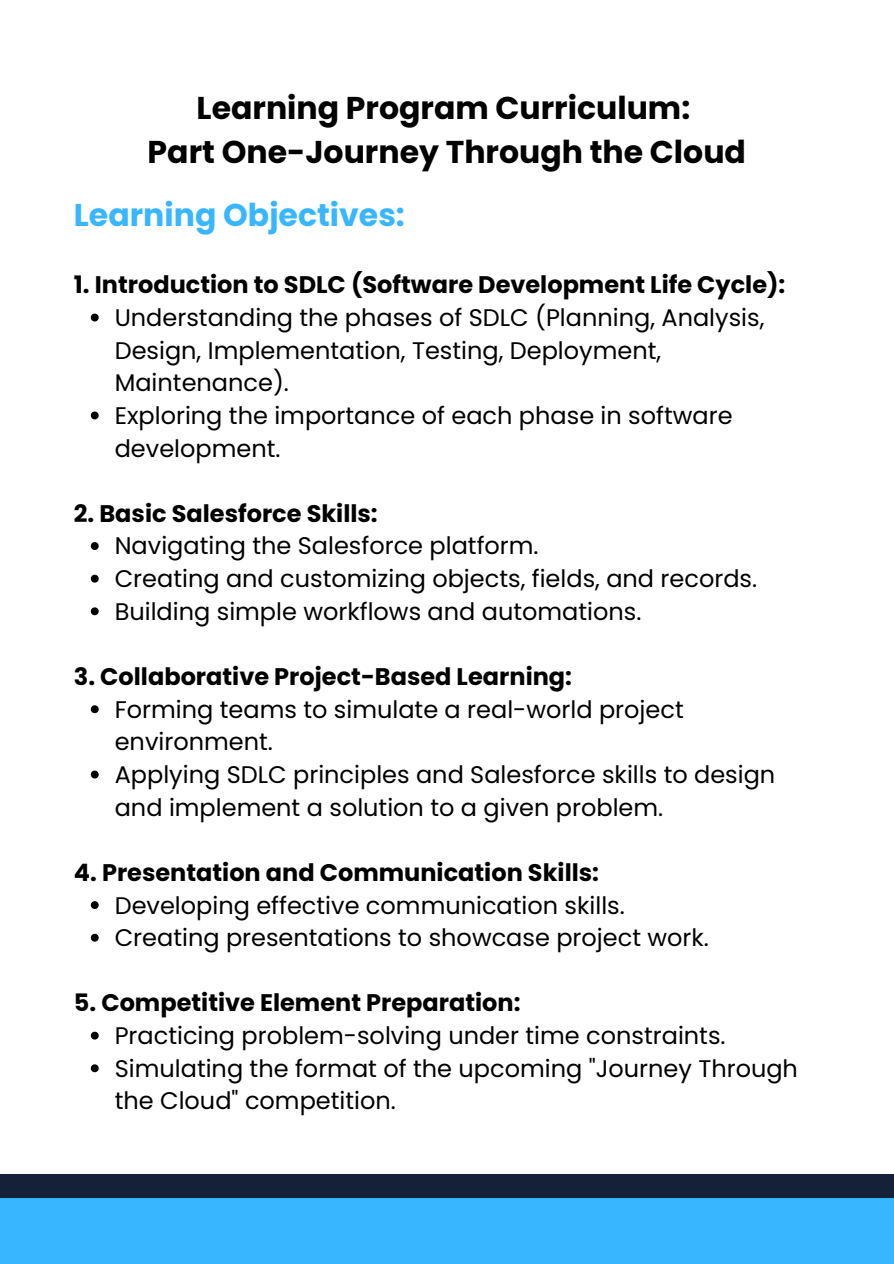
<style>
.page{position:relative;width:894px;height:1264px;background:#fff}
.page>*{position:absolute;margin:0;border:0;box-sizing:border-box;transform-origin:0 0}
.t1{font:700 31.5px/43.8px "Poppins";color:#000;text-align:center}
.t2{font:700 31.5px "Poppins";color:#38b6ff}
.t3{font:24px/32.7px "Poppins";color:#000}
.t4{font:700 24px "Poppins";color:#000}
</style>
<div class="page">
<svg style="left:91px;top:313px;width:8px;height:8px"></svg>
<svg style="left:91px;top:411px;width:8px;height:8px"></svg>
<svg style="left:91px;top:542px;width:8px;height:8px"></svg>
<svg style="left:91px;top:574px;width:8px;height:8px"></svg>
<svg style="left:91px;top:607px;width:8px;height:8px"></svg>
<svg style="left:91px;top:705px;width:8px;height:8px"></svg>
<svg style="left:91px;top:770px;width:8px;height:8px"></svg>
<svg style="left:91px;top:901px;width:8px;height:8px"></svg>
<svg style="left:91px;top:933px;width:8px;height:8px"></svg>
<svg style="left:91px;top:1031px;width:8px;height:8px"></svg>
<svg style="left:91px;top:1064px;width:8px;height:8px"></svg>
<div style="left:0;top:1194px;width:893px;height:69px;background:#38b6ff"></div>
<div style="left:0;top:1174px;width:893px;height:23px;background:#152039"></div>
<p class="t1" style="left:148px;top:86px;width:599px">Learning Program Curriculum:<br>Part One-Journey Through the Cloud</p>
<h1 class="t2" style="left:74px;top:193px;width:332px">Learning Objectives:</h1>
<h1 class="t4" style="left:74px;top:268px;width:712px">1. Introduction to SDLC (Software Development Life Cycle):</h1>
<h2 class="t3" style="left:115px;top:301px;width:651px">Understanding the phases of SDLC (Planning, Analysis,<br>Design, Implementation, Testing, Deployment,<br>Maintenance).</h2>
<p class="t3" style="left:115px;top:399px;width:619px">Exploring the importance of each phase in software development.</p>
<p class="t4" style="left:74px;top:496px;width:305px">2. Basic Salesforce Skills:</p>
<h2 class="t3" style="left:115px;top:529px;width:425px">Navigating the Salesforce platform.</h2>
<p class="t3" style="left:115px;top:562px;width:643px">Creating and customizing objects, fields, and records.</p>
<p class="t3" style="left:115px;top:595px;width:528px">Building simple workflows and automations.</p>
<p class="t4" style="left:74px;top:660px;width:499px">3. Collaborative Project-Based Learning:</p>
<h2 class="t3" style="left:115px;top:693px;width:570px">Forming teams to simulate a real-world project environment.</h2>
<p class="t3" style="left:115px;top:758px;width:662px">Applying SDLC principles and Salesforce skills to design and implement a solution to a given problem.</p>
<p class="t4" style="left:74px;top:855px;width:526px">4. Presentation and Communication Skills:</p>
<h2 class="t3" style="left:115px;top:888px;width:511px">Developing effective communication skills.</h2>
<p class="t3" style="left:115px;top:921px;width:595px">Creating presentations to showcase project work.</p>
<p class="t4" style="left:74px;top:986px;width:448px">5. Competitive Element Preparation:</p>
<h2 class="t3" style="left:115px;top:1019px;width:612px">Practicing problem-solving under time constraints.</h2>
<p class="t3" style="left:115px;top:1051px;width:684px">Simulating the format of the upcoming "Journey Through the Cloud" competition.</p>
</div>
